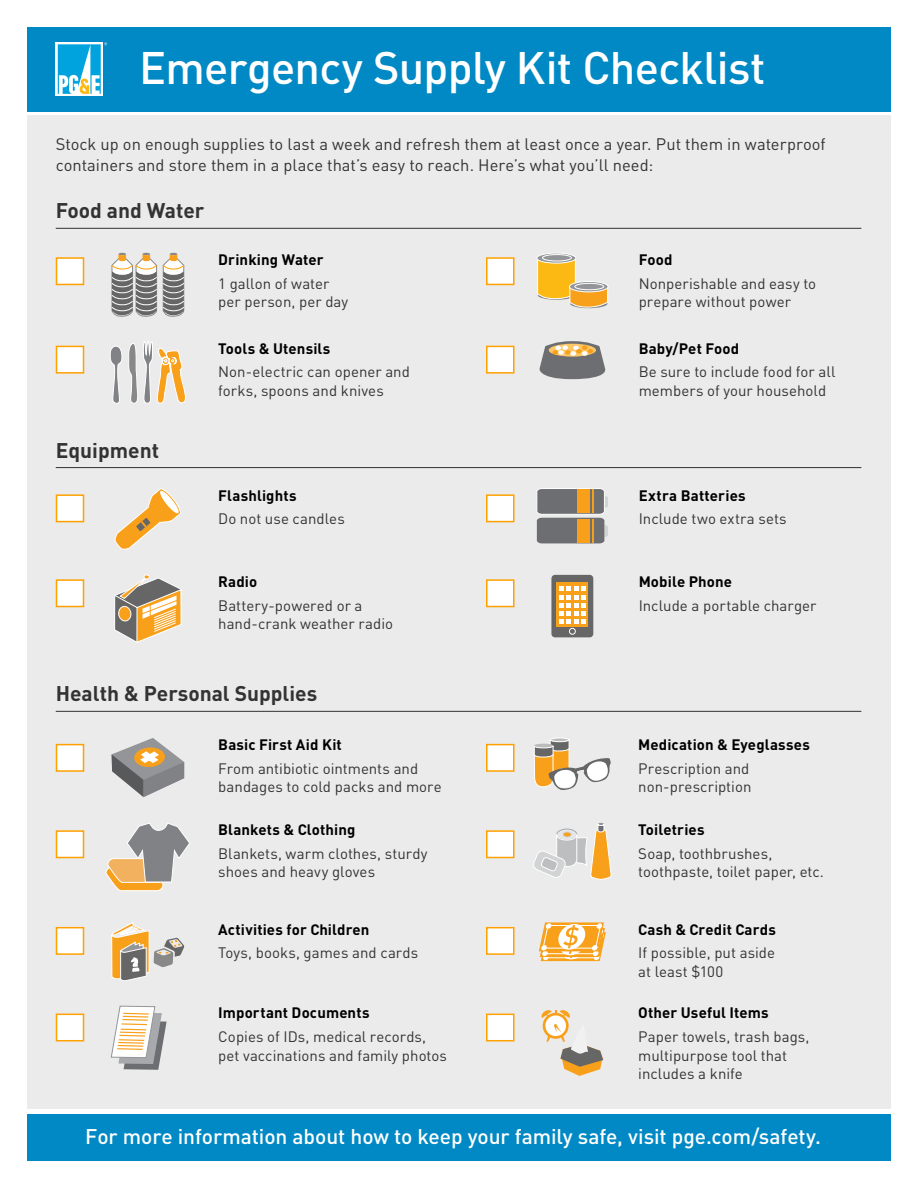
<style>
.page{position:relative;width:918px;height:1188px;background:#fff}
.page>*{position:absolute;margin:0;border:0;box-sizing:border-box;transform-origin:0 0}
.t1{font:500 45px "DINOT";letter-spacing:-.015em;color:#fff}
.t2{font:500 21px "DINOT";letter-spacing:-.005em;color:#fff}
.t3{font:700 21px "DINOT";color:#333}
.t4{font:16.5px/21px "DINOT";color:#333}
.t5{font:15px/18.6px "DINOT";letter-spacing:.005em;color:#333}
.t6{font:700 15px "DIN";letter-spacing:.01em;color:#000}
</style>
<div class="page">
<div style="left:27px;top:116px;width:864px;height:993px;background:#ebebeb"></div>
<hr style="left:56px;top:228px;width:805px;height:1px;background:#333">
<hr style="left:56px;top:711px;width:805px;height:1px;background:#333">
<hr style="left:56px;top:467px;width:805px;height:1px;background:#333">
<div style="left:56px;top:257px;width:28px;height:28px;background:#fff;border:2px solid #ffa100"></div>
<div style="left:56px;top:346px;width:28px;height:28px;background:#fff;border:2px solid #ffa100"></div>
<div style="left:486px;top:257px;width:28px;height:28px;background:#fff;border:2px solid #ffa100"></div>
<div style="left:486px;top:346px;width:28px;height:28px;background:#fff;border:2px solid #ffa100"></div>
<div style="left:56px;top:494px;width:28px;height:28px;background:#fff;border:2px solid #ffa100"></div>
<div style="left:56px;top:579px;width:28px;height:28px;background:#fff;border:2px solid #ffa100"></div>
<div style="left:486px;top:494px;width:28px;height:28px;background:#fff;border:2px solid #ffa100"></div>
<div style="left:486px;top:579px;width:28px;height:28px;background:#fff;border:2px solid #ffa100"></div>
<div style="left:56px;top:744px;width:28px;height:28px;background:#fff;border:2px solid #ffa100"></div>
<div style="left:56px;top:830px;width:28px;height:28px;background:#fff;border:2px solid #ffa100"></div>
<div style="left:56px;top:927px;width:28px;height:28px;background:#fff;border:2px solid #ffa100"></div>
<div style="left:56px;top:1014px;width:28px;height:27px;background:#fff;border:2px solid #ffa100"></div>
<div style="left:486px;top:744px;width:28px;height:28px;background:#fff;border:2px solid #ffa100"></div>
<div style="left:486px;top:830px;width:28px;height:28px;background:#fff;border:2px solid #ffa100"></div>
<div style="left:486px;top:927px;width:28px;height:28px;background:#fff;border:2px solid #ffa100"></div>
<div style="left:486px;top:1014px;width:28px;height:27px;background:#fff;border:2px solid #ffa100"></div>
<svg style="left:110px;top:346px;width:12px;height:57px"></svg>
<div style="left:27px;top:27px;width:864px;height:84px;background:#0089c4"></div>
<div style="left:56px;top:42px;width:47px;height:54px;background:linear-gradient(to right,#fff,#fff)"></div>
<svg style="left:58px;top:42px;width:49px;height:52px;background:#5cbfde"></svg>
<svg style="left:129px;top:341px;width:57px;height:62px"></svg>
<svg style="left:111px;top:253px;width:74px;height:63px"></svg>
<svg style="left:537px;top:253px;width:39px;height:10px"></svg>
<div style="left:537px;top:253px;width:39px;height:10px;border:1px solid #fff;border-radius:50%"></div>
<div style="left:542px;top:254px;width:30px;height:7px;border:1px solid #fff;border-radius:50%"></div>
<svg style="left:537px;top:257px;width:71px;height:51px"></svg>
<svg style="left:569px;top:281px;width:39px;height:11px"></svg>
<div style="left:569px;top:281px;width:39px;height:11px;border:1px solid #fff;border-radius:50%"></div>
<div style="left:575px;top:283px;width:29px;height:7px;border:1px solid #fff;border-radius:50%"></div>
<svg style="left:539px;top:341px;width:67px;height:38px"></svg>
<svg style="left:114px;top:575px;width:67px;height:68px"></svg>
<svg style="left:115px;top:489px;width:66px;height:61px"></svg>
<svg style="left:537px;top:488px;width:71px;height:55px;background:#998973"></svg>
<div style="left:551px;top:575px;width:42px;height:62px;background:#666;border-radius:4px"></div>
<div style="left:557px;top:582px;width:31px;height:44px;background:#f9a01b"></div>
<div style="left:569px;top:628px;width:7px;height:6px;border:1px solid #fff;border-radius:50%"></div>
<svg style="left:559px;top:586px;width:27px;height:38px"></svg>
<svg style="left:112px;top:738px;width:72px;height:59px"></svg>
<svg style="left:111px;top:1006px;width:56px;height:64px"></svg>
<svg style="left:106px;top:823px;width:84px;height:158px"></svg>
<svg style="left:539px;top:922px;width:67px;height:39px;background:#f9c373"></svg>
<svg style="left:541px;top:1010px;width:62px;height:66px"></svg>
<svg style="left:532px;top:710px;width:80px;height:170px"></svg>
<div style="left:27px;top:1115px;width:864px;height:46px;background:#0089c4"></div>
<h1 class="t1" style="left:139px;top:39px;width:628px">Emergency Supply Kit Checklist</h1>
<p class="t4" style="left:56px;top:133px;width:772px">Stock up on enough supplies to last a week and refresh them at least once a year. Put them in waterproof containers and store them in a place that’s easy to reach. Here’s what you’ll need:</p>
<h2 class="t3" style="left:56px;top:197px;width:150px">Food and Water</h2>
<h2 class="t3" style="left:56px;top:436px;width:105px">Equipment</h2>
<p class="t6" style="left:218px;top:250px;width:107px">Drinking Water</p>
<p class="t5" style="left:218px;top:274px;width:131px">1 gallon of water per person, per day</p>
<p class="t6" style="left:218px;top:338px;width:114px">Tools &amp; Utensils</p>
<p class="t5" style="left:218px;top:362px;width:193px">Non-electric can opener and forks, spoons and knives</p>
<p class="t6" style="left:218px;top:486px;width:80px">Flashlights</p>
<p class="t5" style="left:218px;top:510px;width:128px">Do not use candles</p>
<p class="t6" style="left:218px;top:572px;width:40px">Radio</p>
<p class="t5" style="left:218px;top:596px;width:176px">Battery-powered or a hand-crank weather radio</p>
<h2 class="t3" style="left:56px;top:680px;width:263px">Health &amp; Personal Supplies</h2>
<p class="t6" style="left:218px;top:735px;width:125px">Basic First Aid Kit</p>
<p class="t5" style="left:218px;top:759px;width:225px">From antibiotic ointments and bandages to cold packs and more</p>
<p class="t6" style="left:218px;top:820px;width:139px">Blankets &amp; Clothing</p>
<p class="t5" style="left:218px;top:844px;width:211px">Blankets, warm clothes, sturdy shoes and heavy gloves</p>
<p class="t6" style="left:218px;top:920px;width:153px">Activities for Children</p>
<p class="t5" style="left:218px;top:943px;width:201px">Toys, books, games and cards</p>
<p class="t6" style="left:218px;top:1003px;width:153px">Important Documents</p>
<p class="t5" style="left:218px;top:1027px;width:230px">Copies of IDs, medical records, pet vaccinations and family photos</p>
<p class="t6" style="left:639px;top:250px;width:35px">Food</p>
<p class="t5" style="left:639px;top:274px;width:179px">Nonperishable and easy to prepare without power</p>
<p class="t6" style="left:639px;top:338px;width:102px">Baby/Pet Food</p>
<p class="t5" style="left:639px;top:362px;width:198px">Be sure to include food for all members of your household</p>
<p class="t6" style="left:639px;top:486px;width:109px">Extra Batteries</p>
<p class="t5" style="left:639px;top:510px;width:150px">Include two extra sets</p>
<p class="t6" style="left:639px;top:572px;width:95px">Mobile Phone</p>
<p class="t5" style="left:639px;top:596px;width:179px">Include a portable charger</p>
<p class="t6" style="left:638px;top:735px;width:173px">Medication &amp; Eyeglasses</p>
<p class="t5" style="left:638px;top:759px;width:115px">Prescription and non-prescription</p>
<p class="t6" style="left:638px;top:820px;width:68px">Toiletries</p>
<p class="t5" style="left:638px;top:844px;width:187px">Soap, toothbrushes, toothpaste, toilet paper, etc.</p>
<p class="t6" style="left:638px;top:920px;width:139px">Cash &amp; Credit Cards</p>
<p class="t5" style="left:638px;top:943px;width:138px">If possible, put aside at least $100</p>
<p class="t6" style="left:638px;top:1003px;width:132px">Other Useful Items</p>
<p class="t5" style="left:638px;top:1027px;width:173px">Paper towels, trash bags, multipurpose tool that includes a knife</p>
<p class="t2" style="left:85px;top:1123px;width:737px">For more information about how to keep your family safe, visit pge.com/safety.</p>
</div>
